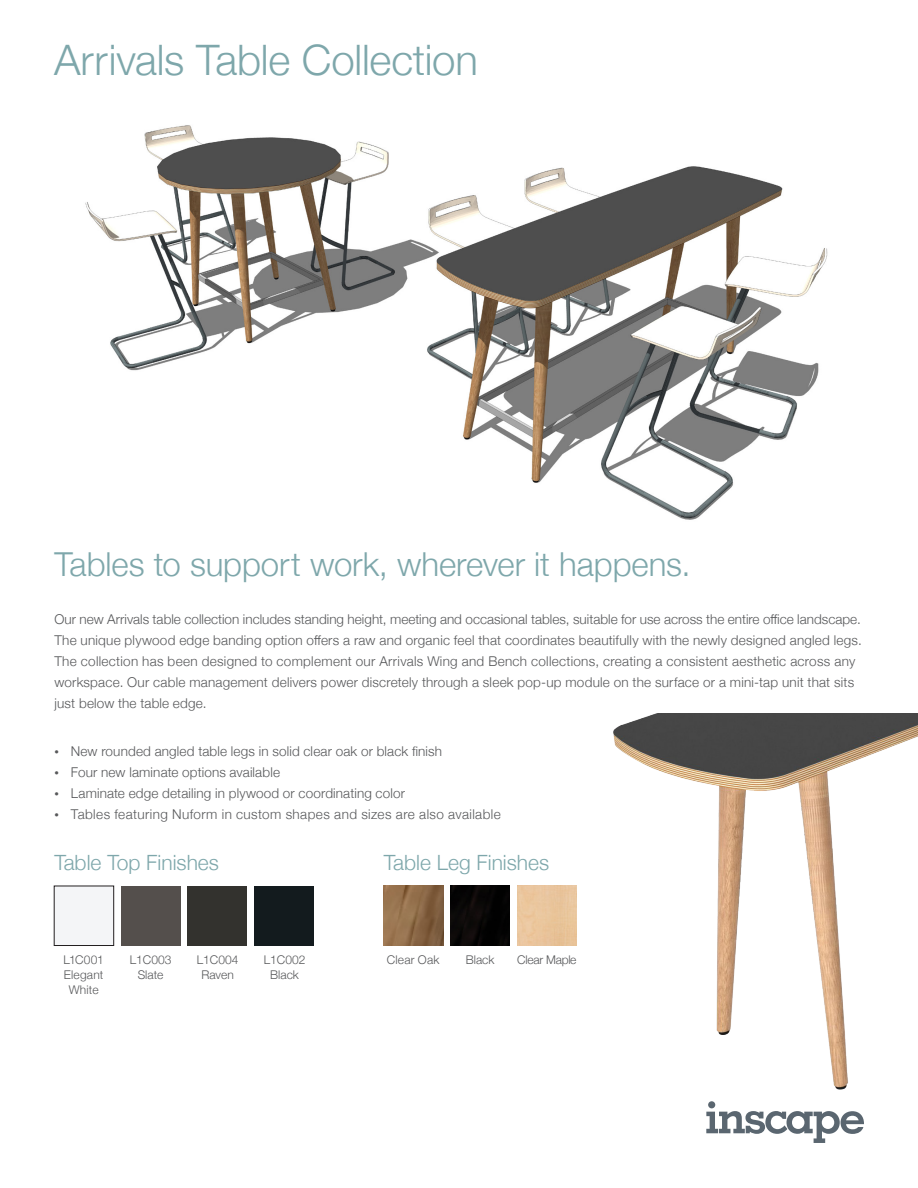
<style>
.page{position:relative;width:918px;height:1188px;background:#fff}
.page>*{position:absolute;margin:0;border:0;box-sizing:border-box;transform-origin:0 0}
.t1{font:300 42px "Helvetica Neue";letter-spacing:-.005em;color:#7ea7ab}
.t2{font:300 33px "Helvetica Neue";letter-spacing:-.005em;color:#7ea7ab}
.t3{font:300 21px "Helvetica Neue";color:#7ea7ab}
.t4{font:300 13.5px/21px "Helvetica Neue";letter-spacing:.015em;color:#57585a}
.t5{font:300 12px/15px "Helvetica Neue";color:#57585a;text-align:center}
.t6{font:300 12px "Helvetica Neue";letter-spacing:-.02em;color:#57585a}
.t7{font:300 12px "Helvetica Neue";letter-spacing:.02em;color:#57585a}
.s1{font-size:9px}
</style>
<div class="page">
<img style="left:85px;top:125px;width:743px;height:395px">
<div style="left:54px;top:886px;width:60px;height:60px;background:#f4f5f7"></div>
<div style="left:54px;top:886px;width:60px;height:60px;border:1px solid #231f20"></div>
<div style="left:121px;top:886px;width:59px;height:59px;background:#544f4c"></div>
<div style="left:188px;top:886px;width:59px;height:60px;background:#33322e"></div>
<div style="left:254px;top:886px;width:60px;height:59px;background:#131b1e"></div>
<img style="left:384px;top:886px;width:59px;height:60px">
<img style="left:450px;top:886px;width:60px;height:59px">
<img style="left:517px;top:886px;width:60px;height:59px">
<div style="left:708px;top:1101px;width:7px;height:7px;background:#5a6670;border-radius:50%"></div>
<svg style="left:706px;top:1111px;width:158px;height:32px"></svg>
<img style="left:613px;top:714px;width:305px;height:376px">
<p class="t1" style="left:54px;top:26px;width:426px">Arrivals Table Collection</p>
<p class="t2" style="left:54px;top:538px;width:638px">Tables to support work, wherever it happens.</p>
<p class="t4" style="left:54px;top:608px;width:809px">Our new Arrivals table collection includes standing height, meeting and occasional tables, suitable for use across the entire office landscape.<br>The unique plywood edge banding option offers a raw and organic feel that coordinates beautifully with the newly designed angled legs.<br>The collection has been designed to complement our Arrivals Wing and Bench collections, creating a consistent aesthetic across any workspace. Our cable management delivers power discretely through a sleek pop-up module on the surface or a mini-tap unit that sits just below the table edge.</p>
<p class="t4" style="left:54px;top:740px;width:389px"><span class="s1">•</span> New rounded angled table legs in solid clear oak or black finish</p>
<p class="t4" style="left:54px;top:761px;width:227px"><span class="s1">•</span> Four new laminate options available</p>
<p class="t4" style="left:54px;top:782px;width:352px"><span class="s1">•</span> Laminate edge detailing in plywood or coordinating color</p>
<p class="t4" style="left:54px;top:803px;width:448px"><span class="s1">•</span> Tables featuring Nuform in custom shapes and sizes are also available</p>
<p class="t3" style="left:54px;top:845px;width:166px">Table Top Finishes</p>
<p class="t3" style="left:384px;top:845px;width:167px">Table Leg Finishes</p>
<p class="t5" style="left:64px;top:952px;width:42px">L1C001<br>Elegant<br>White</p>
<p class="t5" style="left:130px;top:952px;width:43px">L1C003<br>Slate</p>
<p class="t5" style="left:197px;top:952px;width:43px">L1C004<br>Raven</p>
<p class="t5" style="left:264px;top:952px;width:43px">L1C002<br>Black</p>
<p class="t7" style="left:387px;top:950px;width:54px">Clear Oak</p>
<p class="t5" style="left:466px;top:952px;width:30px">Black</p>
<p class="t6" style="left:517px;top:950px;width:61px">Clear Maple</p>
</div>
